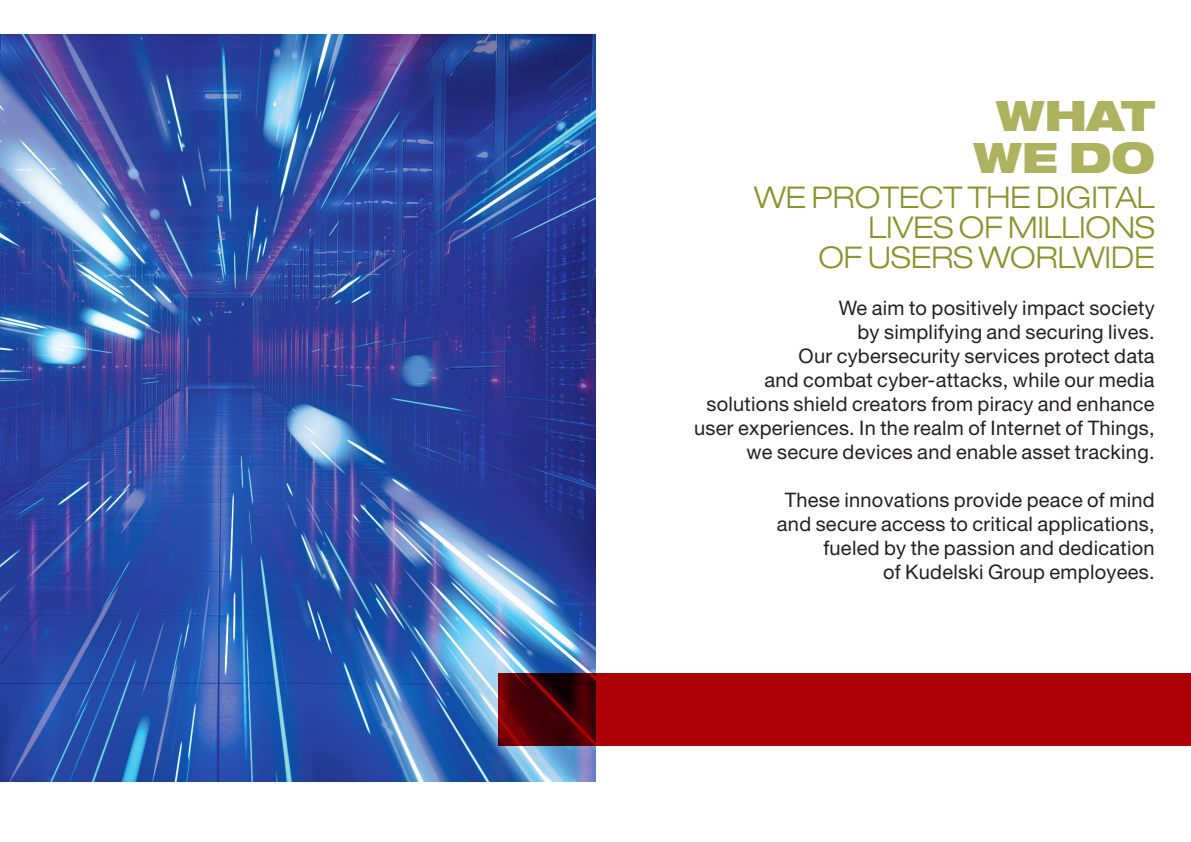
<style>
.page{position:relative;width:1191px;height:842px;background:#fff}
.page>*{position:absolute;margin:0;border:0;box-sizing:border-box;transform-origin:0 0}
.Titre_H1{font:900 expanded 42px "Helvetica Neue LT Std";letter-spacing:-.01em;color:#acb25e}
.Titre_H1-2{font:300 expanded 30px/30px "Helvetica Neue LT Std";letter-spacing:-.005em;color:#88952d;text-align:right}
.Texte_courant{font:20px/24px "Helvetica Neue LT Std";letter-spacing:.015em;color:#231f20;text-align:right}
</style>
<div class="page">
<img style="left:0;top:34px;width:596px;height:747px">
<svg style="left:498px;top:673px;width:693px;height:72px;background:#a00006"></svg>
<p class="Titre_H1" style="left:995px;top:89px;width:161px">WHAT</p>
<p class="Titre_H1" style="left:973px;top:131px;width:183px">WE DO</p>
<p class="Titre_H1-2" style="left:754px;top:182px;width:402px">WE PROTECT THE DIGITAL<br>LIVES OF MILLIONS</p>
<p class="Titre_H1-2" style="left:818px;top:242px;width:338px">OF USERS WORLWIDE</p>
<p class="Texte_courant" style="left:839px;top:295px;width:317px">We aim to positively impact society</p>
<p class="Texte_courant" style="left:857px;top:319px;width:299px">by simplifying and securing lives.</p>
<p class="Texte_courant" style="left:798px;top:343px;width:357px">Our cybersecurity services protect data</p>
<p class="Texte_courant" style="left:764px;top:367px;width:392px">and combat cyber-attacks, while our media</p>
<p class="Texte_courant" style="left:694px;top:391px;width:462px">solutions shield creators from piracy and enhance user experiences. In the realm of Internet of Things, we secure devices and enable asset tracking.</p>
<p class="Texte_courant" style="left:784px;top:487px;width:371px">These innovations provide peace of mind</p>
<p class="Texte_courant" style="left:777px;top:511px;width:379px">and secure access to critical applications,</p>
<p class="Texte_courant" style="left:823px;top:535px;width:333px">fueled by the passion and dedication</p>
<p class="Texte_courant" style="left:883px;top:559px;width:273px">of Kudelski Group employees.</p>
</div>
